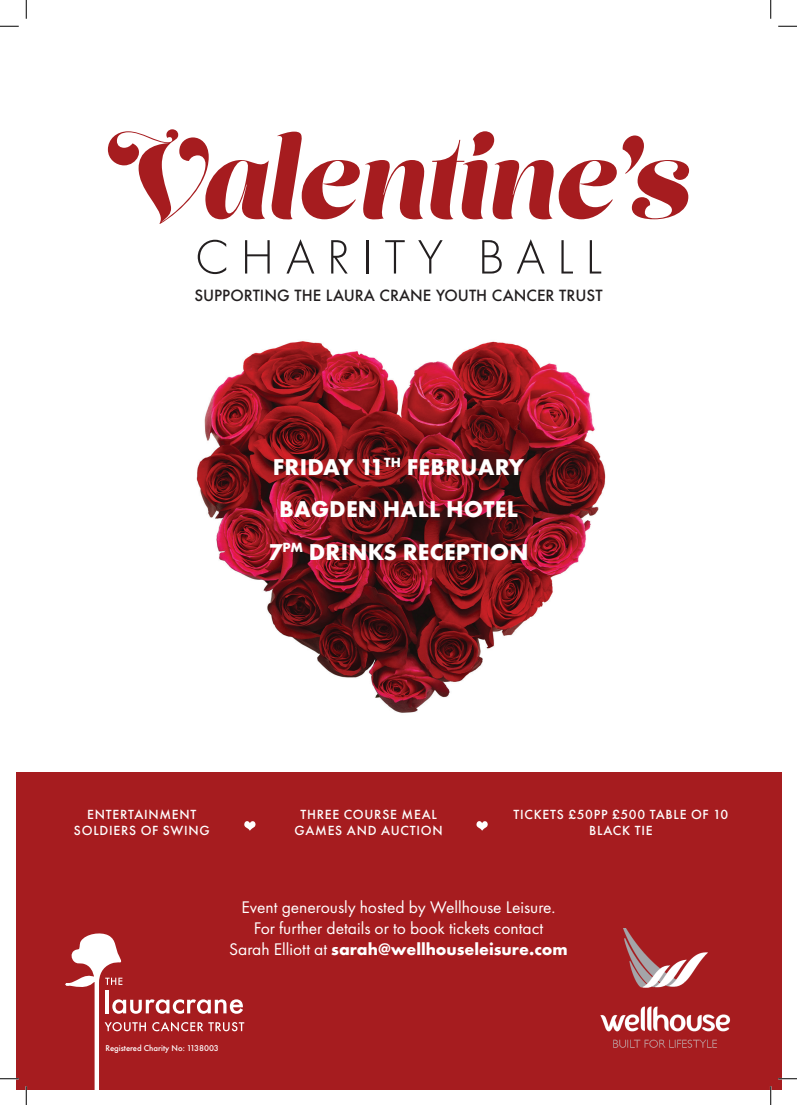
<style>
.page{position:relative;width:797px;height:1105px;background:#fff}
.page>*{position:absolute;margin:0;border:0;box-sizing:border-box;transform-origin:0 0}
.t1{font:110px "Lust Script";color:#a61c1f}
.t2{font:300 50px "Futura PT";letter-spacing:.23em;color:#231f20}
.t3{font:700 23.75px "Futura PT";letter-spacing:.01em;color:#fff}
.t4{font:17.5px/21px "Futura PT";color:#fff;text-align:center}
.t5{font:500 15px "Futura";color:#231f20}
.t6{font:500 13.75px "Futura PT";letter-spacing:.055em;color:#fff}
.t7{font:500 8.75px "Futura PT";color:#fff}
.s1{font-weight:700}
</style>
<div class="page">
<img style="left:196px;top:341px;width:410px;height:372px">
<div style="left:16px;top:772px;width:765px;height:317px;background:#a61c1f"></div>
<svg style="left:244px;top:821px;width:12px;height:10px"></svg>
<svg style="left:476px;top:821px;width:12px;height:10px"></svg>
<svg style="left:65px;top:933px;width:179px;height:156px"></svg>
<img style="left:600px;top:928px;width:130px;height:120px">
<svg style="left:0;top:25px;width:19px;height:2px"></svg>
<svg style="left:778px;top:25px;width:19px;height:2px"></svg>
<svg style="left:0;top:1078px;width:19px;height:1px"></svg>
<svg style="left:778px;top:1078px;width:19px;height:1px"></svg>
<svg style="left:25px;top:0;width:2px;height:19px"></svg>
<svg style="left:25px;top:1086px;width:2px;height:19px"></svg>
<svg style="left:770px;top:0;width:1px;height:19px"></svg>
<svg style="left:770px;top:1086px;width:1px;height:19px"></svg>
<p class="t1" style="left:108px;top:108px;width:582px">Valentine’s</p>
<p class="t2" style="left:195px;top:229px;width:408px">CHARITY BALL</p>
<p class="t5" style="left:194px;top:285px;width:410px">SUPPORTING THE LAURA CRANE YOUTH CANCER TRUST</p>
<p class="t3" style="left:273px;top:451px;width:253px">FRIDAY 11<sup>TH</sup> FEBRUARY</p>
<p class="t3" style="left:279px;top:494px;width:240px">BAGDEN HALL HOTEL</p>
<p class="t3" style="left:268px;top:536px;width:262px">7<sup>PM</sup> DRINKS RECEPTION</p>
<p class="t6" style="left:87px;top:806px;width:111px">ENTERTAINMENT</p>
<p class="t6" style="left:74px;top:822px;width:137px">SOLDIERS OF SWING</p>
<p class="t6" style="left:300px;top:806px;width:138px">THREE COURSE MEAL</p>
<p class="t6" style="left:294px;top:822px;width:150px">GAMES AND AUCTION</p>
<p class="t6" style="left:513px;top:806px;width:216px">TICKETS £50PP £500 TABLE OF 10</p>
<p class="t6" style="left:589px;top:822px;width:65px">BLACK TIE</p>
<p class="t4" style="left:241px;top:896px;width:316px">Event generously hosted by Wellhouse Leisure.</p>
<p class="t4" style="left:229px;top:917px;width:340px">For further details or to book tickets contact<br>Sarah Elliott at <span class="s1">sarah@wellhouseleisure.com</span></p>
<p class="t7" style="left:105px;top:1043px;width:115px">Registered Charity No: 1138003</p>
</div>
